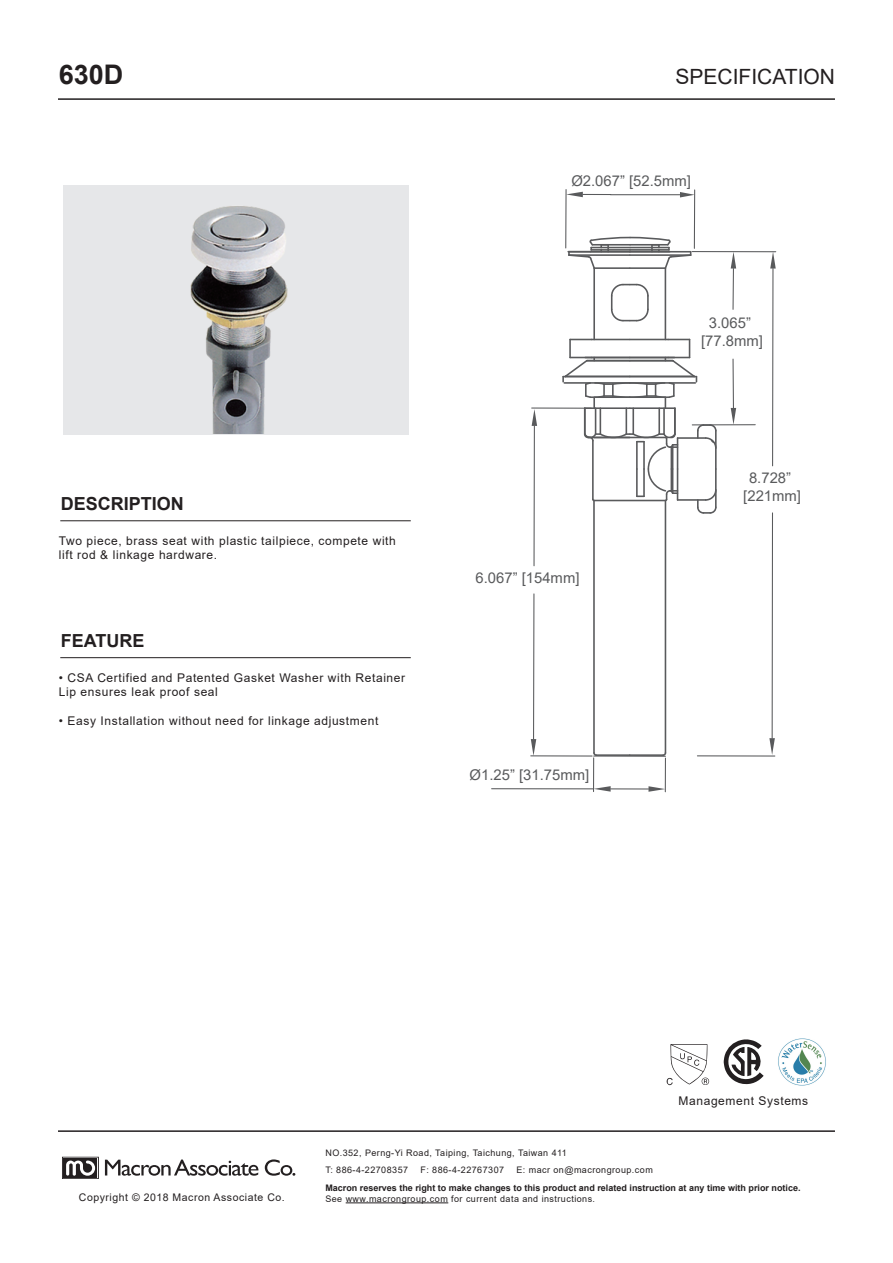
<style>
.page{position:relative;width:893px;height:1263px;background:#fff}
.page>*{position:absolute;margin:0;border:0;box-sizing:border-box;transform-origin:0 0}
.t1{font:700 27px "Arial";color:#231f20}
.t2{font:21px "Arial";color:#231f20}
.t3{font:700 18px "Arial";color:#231f20}
.t4{font:14.85px/17.9px "Arial";color:#595a5c;text-align:center}
.t5{font:12px/14.4px "Arial";letter-spacing:.05em;color:#231f20}
.t6{font:10.5px "Arial";letter-spacing:.05em;color:#231f20}
.t7{font:9px/16.6px "Arial";letter-spacing:.05em;color:#231f20}
.t8{font:700 9px "Arial";color:#231f20}
</style>
<div class="page">
<div style="left:63px;top:185px;width:345px;height:250px;background:#e6e7e9"></div>
<svg style="left:105px;top:1159px;width:153px;height:17px"></svg>
<svg style="left:265px;top:1159px;width:30px;height:17px"></svg>
<svg style="left:62px;top:1157px;width:37px;height:22px"></svg>
<hr style="left:346px;top:1202px;width:102px;height:1px;background:#231f20">
<hr style="left:58px;top:98px;width:777px;height:2px;background:#231f20">
<hr style="left:58px;top:1130px;width:777px;height:2px;background:#231f20">
<hr style="left:60px;top:520px;width:351px;height:1px;background:#231f20">
<hr style="left:60px;top:657px;width:351px;height:1px;background:#231f20">
<svg style="left:724px;top:1039px;width:40px;height:45px"></svg>
<img style="left:778px;top:1038px;width:48px;height:48px">
<svg style="left:667px;top:1044px;width:42px;height:41px"></svg>
<img style="left:190px;top:206px;width:98px;height:227px">
<hr style="left:594px;top:755px;width:71px;height:2px;background:#595a5c">
<hr style="left:533px;top:426px;width:2px;height:140px;background:#595a5c">
<hr style="left:533px;top:594px;width:1px;height:145px;background:#595a5c">
<hr style="left:532px;top:407px;width:59px;height:2px;background:#595a5c">
<hr style="left:531px;top:755px;width:61px;height:1px;background:#595a5c">
<svg style="left:531px;top:739px;width:5px;height:17px"></svg>
<svg style="left:532px;top:409px;width:5px;height:17px"></svg>
<hr style="left:772px;top:513px;width:1px;height:225px;background:#595a5c">
<hr style="left:772px;top:268px;width:1px;height:198px;background:#595a5c">
<hr style="left:697px;top:755px;width:78px;height:1px;background:#595a5c">
<hr style="left:692px;top:251px;width:84px;height:1px;background:#595a5c">
<svg style="left:770px;top:252px;width:6px;height:17px"></svg>
<hr style="left:732px;top:268px;width:2px;height:41px;background:#595a5c">
<svg style="left:731px;top:252px;width:5px;height:17px"></svg>
<hr style="left:692px;top:424px;width:63px;height:1px;background:#595a5c">
<hr style="left:732px;top:359px;width:2px;height:49px;background:#595a5c">
<svg style="left:731px;top:408px;width:5px;height:17px"></svg>
<svg style="left:769px;top:738px;width:6px;height:17px"></svg>
<hr style="left:665px;top:758px;width:1px;height:34px;background:#595a5c">
<hr style="left:593px;top:758px;width:1px;height:34px;background:#595a5c">
<hr style="left:611px;top:788px;width:37px;height:1px;background:#595a5c">
<hr style="left:492px;top:788px;width:101px;height:1px;background:#595a5c">
<svg style="left:648px;top:786px;width:17px;height:6px"></svg>
<svg style="left:593px;top:786px;width:18px;height:6px"></svg>
<hr style="left:565px;top:190px;width:2px;height:58px;background:#595a5c">
<hr style="left:694px;top:190px;width:1px;height:58px;background:#595a5c">
<hr style="left:611px;top:194px;width:69px;height:1px;background:#595a5c">
<svg style="left:566px;top:192px;width:45px;height:5px"></svg>
<svg style="left:680px;top:192px;width:15px;height:5px"></svg>
<hr style="left:593px;top:268px;width:2px;height:71px;background:#595a5c">
<hr style="left:665px;top:268px;width:1px;height:71px;background:#595a5c">
<svg style="left:567px;top:236px;width:125px;height:34px"></svg>
<svg style="left:610px;top:283px;width:39px;height:39px"></svg>
<hr style="left:665px;top:500px;width:1px;height:253px;background:#595a5c">
<hr style="left:593px;top:500px;width:2px;height:253px;background:#595a5c">
<hr style="left:596px;top:754px;width:34px;height:2px;background:#595a5c">
<svg style="left:592px;top:751px;width:6px;height:6px"></svg>
<hr style="left:630px;top:754px;width:33px;height:2px;background:#595a5c">
<svg style="left:662px;top:751px;width:5px;height:6px"></svg>
<svg style="left:562px;top:339px;width:155px;height:175px"></svg>
<h1 class="t1" style="left:59px;top:56px;width:66px">630D</h1>
<h2 class="t2" style="left:676px;top:63px;width:161px">SPECIFICATION</h2>
<h3 class="t3" style="left:61px;top:491px;width:125px">DESCRIPTION</h3>
<p class="t5" style="left:59px;top:533px;width:338px">Two piece, brass seat with plastic tailpiece, compete with lift rod &amp; linkage hardware.</p>
<h3 class="t3" style="left:61px;top:628px;width:85px">FEATURE</h3>
<p class="t5" style="left:59px;top:670px;width:348px">• CSA Certified and Patented Gasket Washer with Retainer<br>Lip ensures leak proof seal</p>
<p class="t5" style="left:59px;top:713px;width:321px">• Easy Installation without need for linkage adjustment</p>
<p class="t4" style="left:571px;top:172px;width:121px">Ø2.067” [52.5mm]</p>
<p class="t4" style="left:476px;top:569px;width:105px">6.067” [154mm]</p>
<p class="t4" style="left:701px;top:314px;width:63px">3.065” [77.8mm]</p>
<p class="t4" style="left:743px;top:469px;width:59px">8.728” [221mm]</p>
<p class="t4" style="left:470px;top:765px;width:121px">Ø1.25” [31.75mm]</p>
<p class="t5" style="left:679px;top:1093px;width:131px">Management Systems</p>
<p class="t7" style="left:325px;top:1145px;width:243px">NO.352, Perng-Yi Road, Taiping, Taichung, Taiwan 411<br>T: 886-4-22708357</p>
<p class="t7" style="left:420px;top:1161px;width:85px">F: 886-4-22767307</p>
<p class="t7" style="left:516px;top:1161px;width:138px">E: macr on@macrongroup.com</p>
<p class="t8" style="left:325px;top:1181px;width:477px">Macron reserves the right to make changes to this product and related instruction at any time with prior notice.</p>
<p class="t6" style="left:79px;top:1190px;width:207px">Copyright © 2018 Macron Associate Co.</p>
<p class="t7" style="left:325px;top:1190px;width:271px">See www.macrongroup.com for current data and instructions.</p>
</div>
